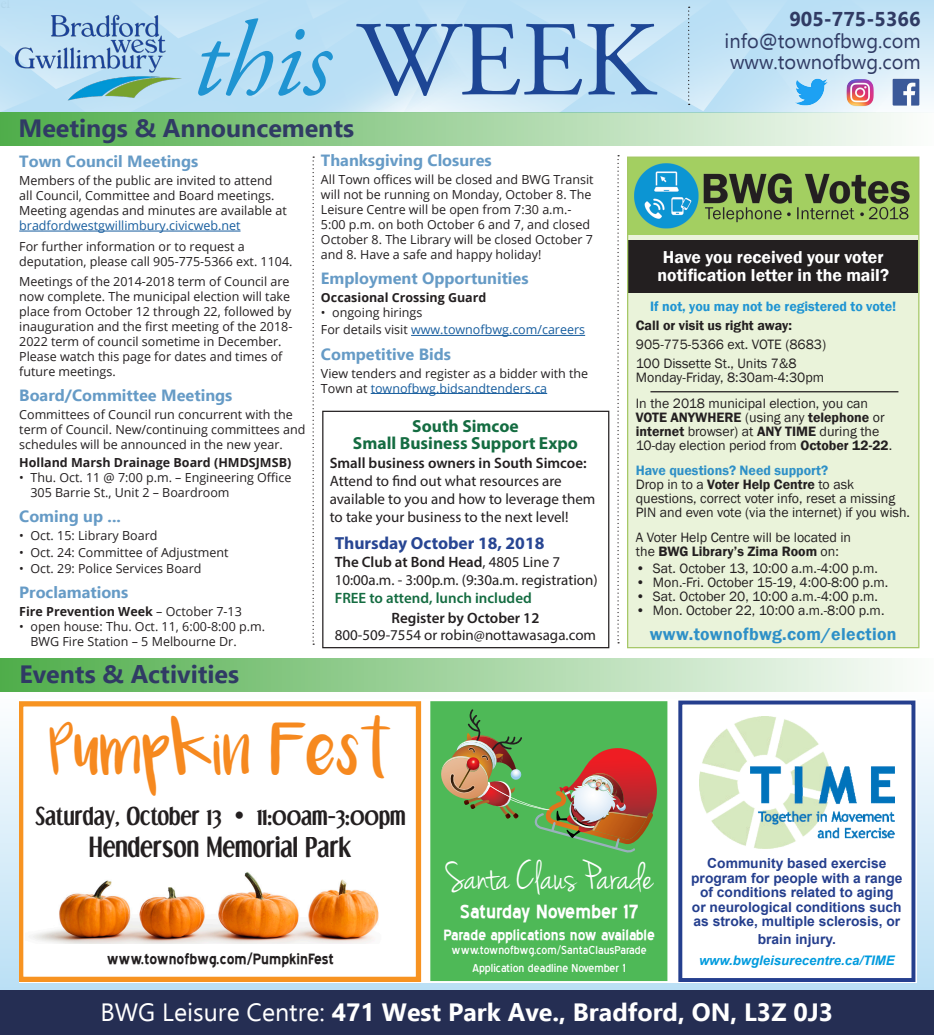
<style>
.page{position:relative;width:934px;height:1035px;background:#fff}
.page>*{position:absolute;margin:0;border:0;box-sizing:border-box;transform-origin:0 0}
.t1{font:italic 106.25px "Adobe Garamond Pro";color:#1f94d2}
.t2{font:42.12px "Jenna Sue";color:#fff}
.t3{font:39.5px "Luna";color:#f6891f}
.t4{font:700 25px "Ebrima";color:#fff}
.t5{font:700 25px "Ebrima";color:#303b64}
.t6{font:700 23.75px "Dream Orphans";color:#231f20}
.t7{font:700 23.75px "Blue Highway";color:#fff}
.t8{font:700 21.12px "Dream Orphans";color:#231f20}
.t9{font:20px/21.2px "Ebrima";color:#303b64;text-align:justify}
.t10{font:700 18.38px "Blue Highway";color:#fff}
.t11{font:700 18.38px "Blue Highway";color:#231f20}
.t12{font:600 17.75px/17.8px "Franklin Gothic";color:#fff;text-align:center}
.t13{font:600 17.75px "Franklin Gothic";letter-spacing:.02em;color:#2e90c7}
.t14{font:700 17.5px/17.5px "Myriad Pro";color:#146c41;text-align:center}
.t15{font:700 17.5px "Myriad Pro";color:#284693}
.t16{font:700 16.25px "Ebrima";color:#669bc6}
.t17{font:15px/18px "Myriad Pro";color:#231f20}
.t18{font:14.5px/17.4px "Blue Highway";color:#fff;text-align:center}
.t19{font:14px/14px "Franklin Gothic";color:#231f20}
.t20{font:700 13.88px/14.5px "Arial";color:#253f8e;text-align:center}
.t21{font:italic 700 13.12px "Arial";color:#009bde}
.t22{font:12.5px/15px "Open Sans";color:#231f20}
.t23{font:700 12.5px "Open Sans";color:#231f20}
.t24{font:12.5px "Open Sans";color:#175d9e}
.s1{font-style:normal;color:#1d4695}
.s2{font-weight:700}
.s3{color:#175d9e}
.s4{font-weight:400}
.s5{color:#231f20}
.s6{font-weight:600}
.s7{font-weight:600;color:#146c41}
.s8{font-weight:600;color:#1f94d2}
.s9{font-weight:600;color:#2e90c7}
</style>
<div class="page">
<svg style="left:1px;top:734px;width:933px;height:257px;background:#c1dced"></svg>
<svg style="left:453px;top:0;width:481px;height:112px;background:#cbe7f7"></svg>
<svg style="left:0;top:0;width:451px;height:112px;background:#bee1f5"></svg>
<svg style="left:473px;top:0;width:447px;height:112px;background:#c2e3f5"></svg>
<img style="left:9px;top:9px;width:175px;height:98px">
<img style="left:787px;top:67px;width:146px;height:45px">
<div style="left:0;top:112px;width:934px;height:34px;background:linear-gradient(to right,#4fad4a,#fbfdfb)"></div>
<div style="left:0;top:991px;width:934px;height:44px;background:#252e53"></div>
<div style="left:19px;top:699px;width:898px;height:284px;background:#fff"></div>
<div style="left:678px;top:701px;width:237px;height:281px;border:4px solid #253f8e"></div>
<svg style="left:19px;top:701px;width:402px;height:281px"></svg>
<img style="left:25px;top:871px;width:366px;height:72px">
<div style="left:432px;top:703px;width:233px;height:276px;background:#4eb957"></div>
<div style="left:430px;top:701px;width:237px;height:280px;border:4px solid #4eb957"></div>
<svg style="left:441px;top:709px;width:216px;height:144px"></svg>
<img style="left:699px;top:717px;width:195px;height:131px">
<div style="left:0;top:659px;width:934px;height:33px;background:linear-gradient(to right,#4fad4a,#fbfdfb)"></div>
<svg style="left:312px;top:157px;width:2px;height:488px"></svg>
<div style="left:322px;top:411px;width:287px;height:237px;border:1px solid #231f20"></div>
<svg style="left:617px;top:155px;width:2px;height:488px"></svg>
<div style="left:627px;top:157px;width:292px;height:491px;background:#eaf3da"></div>
<img style="left:629px;top:159px;width:288px;height:75px">
<div style="left:628px;top:240px;width:290px;height:53px;background:#231f20"></div>
<hr style="left:650px;top:391px;width:248px;height:1px;background:#231f20">
<div style="left:627px;top:157px;width:292px;height:491px;border:1px solid #a5c765"></div>
<hr style="left:411px;top:335px;width:174px;height:1px;background:#175d9e">
<hr style="left:371px;top:393px;width:176px;height:1px;background:#175d9e">
<hr style="left:19px;top:231px;width:221px;height:1px;background:#175d9e">
<p class="t1" style="left:192px;top:-3px;width:464px">this <span class="s1">WEEK</span></p>
<p class="t9" style="left:724px;top:8px;width:198px;text-indent:65px"><span class="s2">905-775-5366 </span>info@townofbwg.com www.townofbwg.com</p>
<p class="t5" style="left:18px;top:110px;width:337px">Meetings &amp; Announcements</p>
<p class="t16" style="left:19px;top:149px;width:181px">Town Council Meetings</p>
<p class="t22" style="left:19px;top:173px;width:269px">Members of the public are invited to attend all Council, Committee and Board meetings.<br>Meeting agendas and minutes are available at <span class="s3">bradfordwestgwillimbury.civicweb.net</span></p>
<p class="t22" style="left:19px;top:238px;width:275px">For further information or to request a deputation, please call 905-775-5366 ext. 1104.</p>
<p class="t22" style="left:19px;top:274px;width:275px">Meetings of the 2014-2018 term of Council are now complete. The municipal election will take place from October 12 through 22, followed by inauguration and the first meeting of the 2018- 2022 term of council sometime in December.<br>Please watch this page for dates and times of future meetings.</p>
<p class="t16" style="left:19px;top:384px;width:215px">Board/Committee Meetings</p>
<p class="t22" style="left:19px;top:407px;width:288px">Committees of Council run concurrent with the term of Council. New/continuing committees and schedules will be announced in the new year.</p>
<p class="t23" style="left:19px;top:454px;width:273px">Holland Marsh Drainage Board (HMDSJMSB)</p>
<p class="t22" style="left:30px;top:470px;width:262px;text-indent:-11px">• Thu. Oct. 11 @ 7:00 p.m. – Engineering Office<br>305 Barrie St., Unit 2 – Boardroom</p>
<p class="t16" style="left:19px;top:505px;width:103px">Coming up ...</p>
<p class="t22" style="left:19px;top:528px;width:140px">• Oct. 15: Library Board</p>
<p class="t22" style="left:19px;top:544px;width:211px">• Oct. 24: Committee of Adjustment</p>
<p class="t22" style="left:19px;top:560px;width:184px">• Oct. 29: Police Services Board</p>
<p class="t16" style="left:19px;top:580px;width:111px">Proclamations</p>
<p class="t23" style="left:19px;top:602px;width:224px">Fire Prevention Week <span class="s4">– October 7-13</span></p>
<p class="t22" style="left:30px;top:618px;width:236px;text-indent:-11px">• open house: Thu. Oct. 11, 6:00-8:00 p.m.<br>BWG Fire Station – 5 Melbourne Dr.</p>
<p class="t5" style="left:19px;top:656px;width:221px">Events &amp; Activities</p>
<p class="t16" style="left:321px;top:148px;width:172px">Thanksgiving Closures</p>
<p class="t22" style="left:321px;top:171px;width:274px">All Town offices will be closed and BWG Transit will not be running on Monday, October 8. The Leisure Centre will be open from 7:30 a.m.- 5:00 p.m. on both October 6 and 7, and closed October 8. The Library will be closed October 7 and 8. Have a safe and happy holiday!</p>
<p class="t16" style="left:321px;top:266px;width:209px">Employment Opportunities</p>
<p class="t23" style="left:321px;top:288px;width:167px">Occasional Crossing Guard</p>
<p class="t22" style="left:321px;top:304px;width:103px">• ongoing hirings</p>
<p class="t24" style="left:321px;top:321px;width:266px"><span class="s5">For details visit</span> www.townofbwg.com/careers</p>
<p class="t16" style="left:321px;top:342px;width:132px">Competitive Bids</p>
<p class="t22" style="left:321px;top:365px;width:269px">View tenders and register as a bidder with the<br>Town at <span class="s3">townofbwg.bidsandtenders.ca</span></p>
<p class="t14" style="left:353px;top:416px;width:227px">South Simcoe<br>Small Business Support Expo</p>
<p class="t17" style="left:330px;top:454px;width:267px"><span class="s6">Small business owners in South Simcoe:<br></span>Attend to find out what resources are available to you and how to leverage them to take your business to the next level!</p>
<p class="t15" style="left:335px;top:532px;width:211px">Thursday October 18, 2018</p>
<p class="t17" style="left:335px;top:553px;width:264px"><span class="s6">The Club at Bond Head</span>, 4805 Line 7<br>10:00a.m. - 3:00p.m. (9:30a.m. registration)<br><span class="s7">FREE to attend, lunch included</span></p>
<p class="t17" style="left:335px;top:610px;width:263px;line-height:16.2px;text-align:center"><span class="s6">Register by October 12<br></span>800-509-7554 or robin@nottawasaga.com</p>
<p class="t12" style="left:657px;top:248px;width:233px">Have you received your voter notification letter in the mail?</p>
<p class="t19" style="left:636px;top:297px;width:262px;line-height:19px;text-indent:14px"><span class="s8">If not, you may not be registered to vote!<br></span><span class="s6">Call or visit us right away:<br></span>905-775-5366 ext. VOTE (8683)<br>100 Dissette St., Units 7&amp;8</p>
<p class="t19" style="left:636px;top:371px;width:190px">Monday-Friday, 8:30am-4:30pm</p>
<p class="t19" style="left:636px;top:396px;width:258px">In the 2018 municipal election, you can <span class="s6">VOTE ANYWHERE</span> (using any <span class="s6">telephone</span> or <span class="s6">internet</span> browser) at <span class="s6">ANY TIME</span> during the 10-day election period from <span class="s6">October 12-22</span>.</p>
<p class="t19" style="left:636px;top:464px;width:276px"><span class="s9">Have questions? Need support?<br></span>Drop in to a <span class="s6">Voter Help Centre</span> to ask questions, correct voter info, reset a missing PIN and even vote (via the internet) if you wish.</p>
<p class="t19" style="left:636px;top:531px;width:217px">A Voter Help Centre will be located in the <span class="s6">BWG Library’s Zima Room</span> on:</p>
<p class="t19" style="left:636px;top:562px;width:243px">• Sat. October 13, 10:00 a.m.-4:00 p.m.</p>
<p class="t19" style="left:636px;top:576px;width:254px">• Mon.-Fri. October 15-19, 4:00-8:00 p.m.</p>
<p class="t19" style="left:636px;top:589px;width:244px">• Sat. October 20, 10:00 a.m.-4:00 p.m.</p>
<p class="t19" style="left:636px;top:603px;width:250px">• Mon. October 22, 10:00 a.m.-8:00 p.m.</p>
<p class="t13" style="left:650px;top:623px;width:248px">www.townofbwg.com/election</p>
<p class="t3" style="left:50px;top:738px;width:342px">Pumpkin Fest</p>
<p class="t8" style="left:35px;top:804px;width:372px">Saturday, October 13 • 11:00am-3:00pm</p>
<p class="t6" style="left:89px;top:833px;width:264px">Henderson Memorial Park</p>
<p class="t11" style="left:107px;top:951px;width:229px">www.townofbwg.com/PumpkinFest</p>
<p class="t2" style="left:446px;top:852px;width:209px">Santa Claus Parade</p>
<p class="t7" style="left:460px;top:900px;width:180px">Saturday November 17</p>
<p class="t10" style="left:443px;top:926px;width:213px">Parade applications now available</p>
<p class="t18" style="left:452px;top:942px;width:196px">www.townofbwg.com/SantaClausParade<br>Application deadline November 1</p>
<p class="t20" style="left:691px;top:857px;width:213px">Community based exercise program for people with a range of conditions related to aging<br>or neurological conditions such as stroke, multiple sclerosis, or</p>
<p class="t20" style="left:758px;top:932px;width:80px">brain injury.</p>
<p class="t21" style="left:699px;top:951px;width:197px">www.bwgleisurecentre.ca/TIME</p>
<p class="t4" style="left:101px;top:993px;width:734px"><span class="s4">BWG Leisure Centre:</span> 471 West Park Ave., Bradford, ON, L3Z 0J3</p>
</div>
